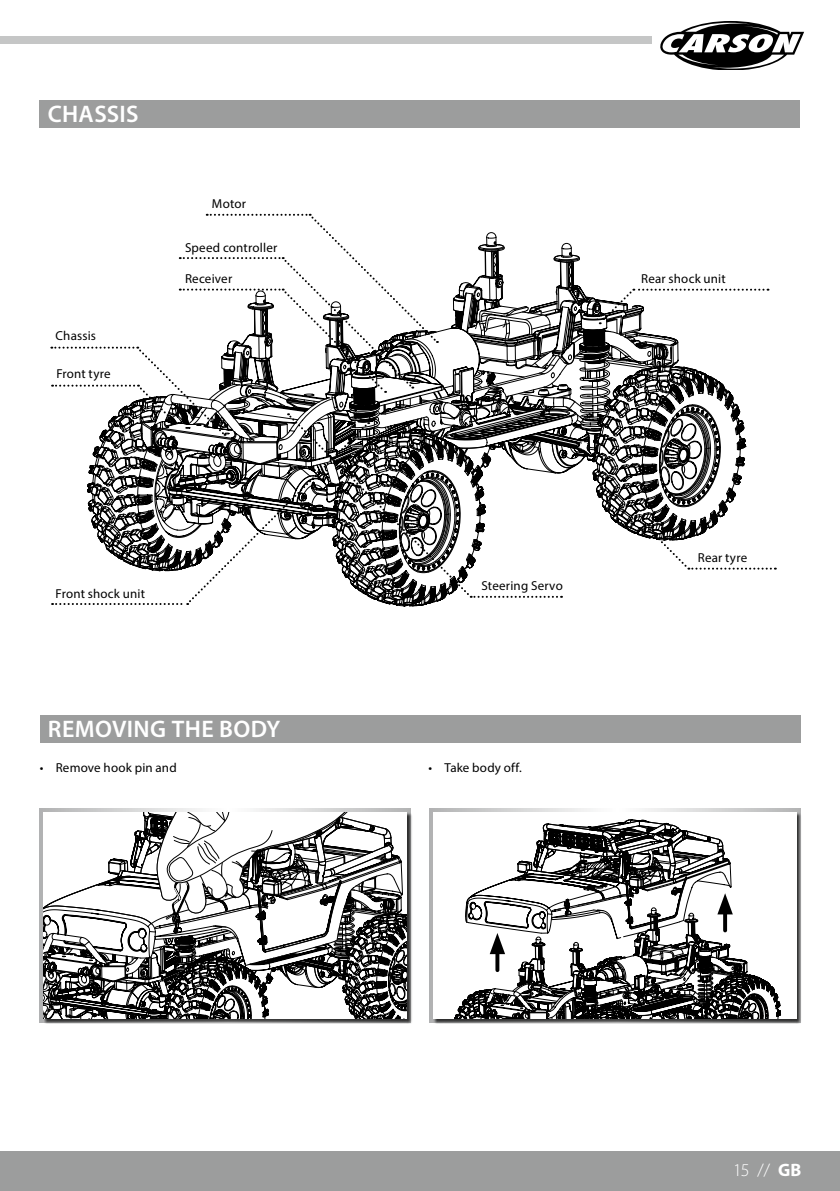
<style>
.page{position:relative;width:840px;height:1191px;background:#fff}
.page>*{position:absolute;margin:0;border:0;box-sizing:border-box;transform-origin:0 0}
.t1{font:600 24px "Myriad Pro";letter-spacing:.015em;color:#fff}
.t2{font:300 18px "Myriad Pro";color:#fff}
.t3{font:13px "Myriad Pro";letter-spacing:.015em;color:#000}
.s1{font-weight:700}
</style>
<div class="page">
<div style="left:0;top:1151px;width:839px;height:40px;background:#9c9d9d"></div>
<div style="left:0;top:36px;width:651px;height:8px;background:#c5c6c6"></div>
<svg style="left:660px;top:21px;width:144px;height:49px"></svg>
<div style="left:40px;top:100px;width:759px;height:28px;background:#9c9d9d"></div>
<div style="left:40px;top:714px;width:759px;height:28px;background:#9c9d9d"></div>
<svg style="left:40px;top:808px;width:370px;height:215px"></svg>
<div style="left:44px;top:812px;width:368px;height:211px;background:#000;opacity:.75"></div>
<svg style="left:44px;top:812px;width:362px;height:207px"></svg>
<svg style="left:429px;top:808px;width:370px;height:215px;background:#cacbcb"></svg>
<div style="left:433px;top:812px;width:368px;height:211px;background:#000;opacity:.75"></div>
<div style="left:433px;top:812px;width:362px;height:207px;background:#fff"></div>
<svg style="left:454px;top:819px;width:326px;height:200px"></svg>
<svg style="left:51px;top:214px;width:724px;height:392px"></svg>
<h1 class="t1" style="left:48px;top:99px;width:58px">CHASSIS</h1>
<p class="t3" style="left:56px;top:328px;width:42px">Chassis</p>
<p class="t3" style="left:56px;top:366px;width:56px">Front tyre</p>
<p class="t3" style="left:212px;top:196px;width:36px">Motor</p>
<p class="t3" style="left:185px;top:239px;width:94px">Speed controller</p>
<p class="t3" style="left:185px;top:271px;width:49px">Receiver</p>
<p class="t3" style="left:55px;top:585px;width:91px">Front shock unit</p>
<p class="t3" style="left:481px;top:578px;width:83px">Steering Servo</p>
<h1 class="t1" style="left:48px;top:713px;width:234px">REMOVI NG THE BODY</h1>
<p class="t3" style="left:40px;top:760px;width:138px">• Remove hook pin and</p>
<p class="t3" style="left:428px;top:760px;width:95px">• Take body off.</p>
<p class="t3" style="left:641px;top:271px;width:86px">Rear shock unit</p>
<p class="t3" style="left:697px;top:549px;width:51px">Rear tyre</p>
<h2 class="t2" style="left:732px;top:1159px;width:70px">15 // <span class="s1">GB</span></h2>
</div>
